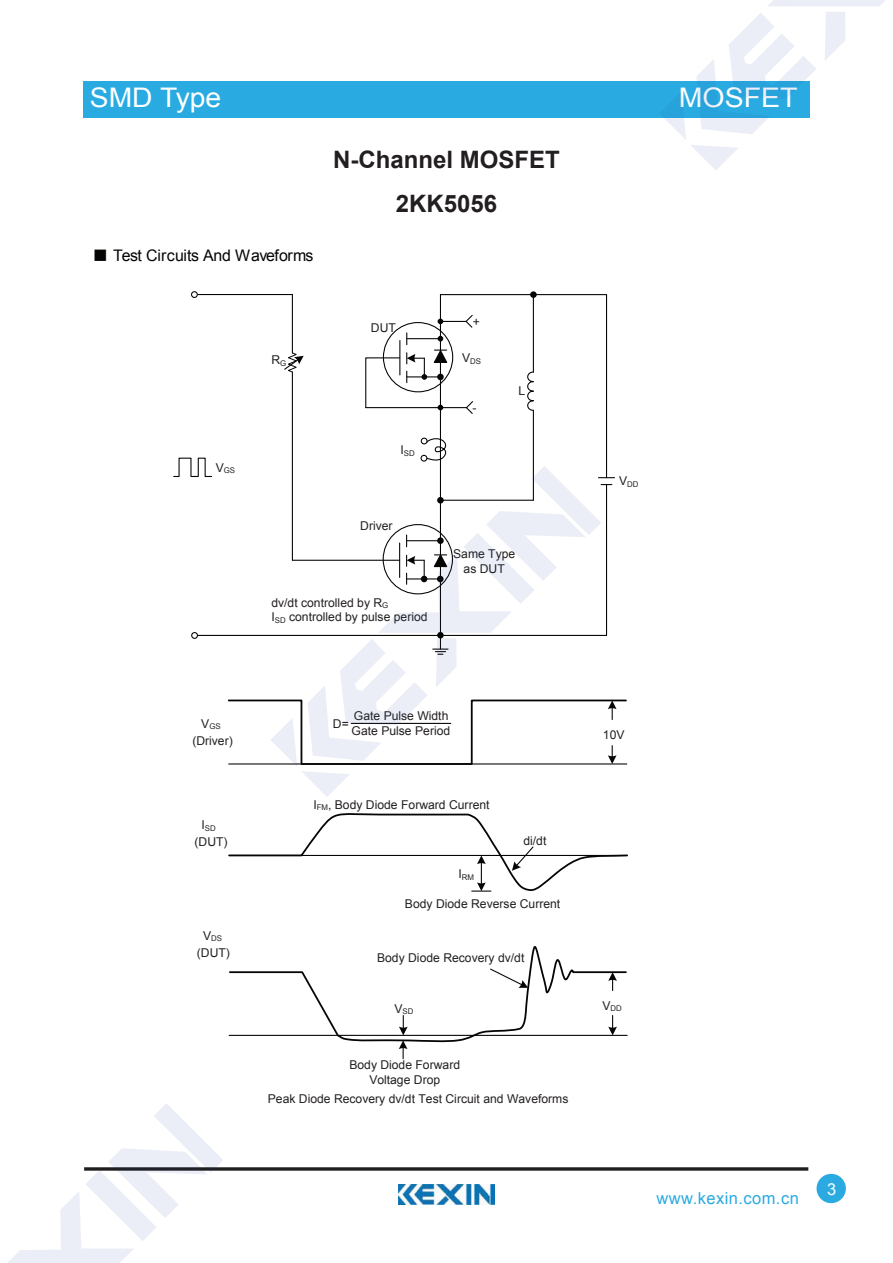
<style>
.page{position:relative;width:893px;height:1263px;background:#fff}
.page>*{position:absolute;margin:0;border:0;box-sizing:border-box;transform-origin:0 0}
.t1{font:27px "Arial";color:#fff;scale:1.05 1}
.t2{font:27px "Arial";color:#fff;scale:1.06 1}
.t3{font:700 24px/43.8px "Arial";color:#231f20;text-align:center}
.t4{font:16.5px "Arial";letter-spacing:.025em;color:#2baae1}
.t5{font:16.5px "Arial";color:#fff}
.t6{font:15.9px "Arial";letter-spacing:-.025em;color:#050504}
.t7{font:12.15px/14.5px "Arial";color:#231f20}
.t8{font:7.8px "Arial";letter-spacing:.005em;color:#231f20}
.s1{font-family:"Sim Sun"}
</style>
<div class="page">
<svg style="left:223px;top:1167px;width:585px;height:4px;background:#413f3f"></svg>
<div style="left:816px;top:1174px;width:30px;height:29px;background:#2baae1;border-radius:50%"></div>
<img style="left:398px;top:1185px;width:96px;height:19px">
<div style="left:83px;top:81px;width:726px;height:37px;background:#29abe2"></div>
<hr style="left:440px;top:294px;width:166px;height:1px;background:#050504">
<hr style="left:440px;top:295px;width:1px;height:340px;background:#050504">
<hr style="left:197px;top:294px;width:95px;height:1px;background:#050504">
<hr style="left:197px;top:635px;width:409px;height:1px;background:#050504">
<hr style="left:606px;top:295px;width:1px;height:183px;background:#050504">
<svg style="left:528px;top:371px;width:6px;height:40px"></svg>
<svg style="left:365px;top:314px;width:108px;height:101px"></svg>
<div style="left:191px;top:291px;width:7px;height:7px;border:1px solid #050504;border-radius:50%"></div>
<div style="left:191px;top:632px;width:7px;height:7px;border:1px solid #050504;border-radius:50%"></div>
<svg style="left:173px;top:457px;width:39px;height:20px"></svg>
<hr style="left:292px;top:294px;width:1px;height:59px;background:#050504">
<svg style="left:284px;top:352px;width:20px;height:20px"></svg>
<hr style="left:292px;top:372px;width:1px;height:188px;background:#050504">
<hr style="left:533px;top:295px;width:1px;height:77px;background:#050504">
<div style="left:530px;top:291px;width:7px;height:7px;background:#050504;border-radius:50%"></div>
<hr style="left:533px;top:410px;width:1px;height:90px;background:#050504">
<svg style="left:228px;top:813px;width:400px;height:79px"></svg>
<svg style="left:228px;top:946px;width:400px;height:113px"></svg>
<svg style="left:227px;top:436px;width:401px;height:361px"></svg>
<svg style="left:664px;top:13px;width:152px;height:157px"></svg>
<svg style="left:768px;top:0;width:117px;height:6px"></svg>
<svg style="left:825px;top:12px;width:20px;height:48px"></svg>
<svg style="left:8px;top:1103px;width:215px;height:160px"></svg>
<h1 class="t1" style="left:90px;top:80px;width:127px">SMD Type</h1>
<h1 class="t2" style="left:679px;top:80px;width:114px">MOSFET</h1>
<h2 class="t3" style="left:333px;top:138px;width:228px">N-Channel MOSFET<br>2KK5056</h2>
<h3 class="t6" style="left:93px;top:245px;width:222px"><span class="s1">■</span> Test Circuits And Waveforms</h3>
<p class="t8" style="left:216px;top:465px;width:21px"><sup>V</sup>GS</p>
<p class="t7" style="left:271px;top:353px;width:16px">R<sub>G</sub></p>
<p class="t7" style="left:371px;top:320px;width:26px">DUT</p>
<p class="t8" style="left:401px;top:448px;width:16px"><sup>I</sup>SD</p>
<p class="t7" style="left:360px;top:518px;width:34px">Driver</p>
<p class="t7" style="left:271px;top:595px;width:158px">dv/dt controlled by R<sub>G<br></sub>I<sub>SD</sub> controlled by pulse period</p>
<p class="t7" style="left:473px;top:314px;width:9px">+</p>
<p class="t8" style="left:462px;top:356px;width:21px"><sup>V</sup>DS</p>
<p class="t7" style="left:473px;top:400px;width:6px">-</p>
<p class="t7" style="left:518px;top:383px;width:8px">L</p>
<p class="t7" style="left:453px;top:547px;width:64px;text-align:center">Same Type as DUT</p>
<p class="t8" style="left:619px;top:479px;width:21px"><sup>V</sup>DD</p>
<p class="t8" style="left:201px;top:722px;width:21px"><sup>V</sup>GS</p>
<p class="t7" style="left:192px;top:733px;width:42px">(Driver)</p>
<p class="t8" style="left:202px;top:823px;width:16px"><sup>I</sup>SD</p>
<p class="t7" style="left:195px;top:834px;width:35px">(DUT)</p>
<p class="t8" style="left:203px;top:934px;width:21px"><sup>V</sup>DS</p>
<p class="t7" style="left:197px;top:945px;width:35px">(DUT)</p>
<p class="t7" style="left:333px;top:716px;width:17px">D=</p>
<p class="t7" style="left:352px;top:709px;width:100px">Gate Pulse Width<br>Gate Pulse Period</p>
<p class="t7" style="left:313px;top:797px;width:178px">I<sub>FM</sub>, Body Diode Forward Current</p>
<p class="t8" style="left:458px;top:872px;width:17px"><sup>I</sup>RM</p>
<p class="t7" style="left:523px;top:833px;width:24px">di/dt</p>
<p class="t7" style="left:405px;top:897px;width:157px">Body Diode Reverse Current</p>
<p class="t7" style="left:603px;top:728px;width:23px">10V</p>
<p class="t7" style="left:377px;top:950px;width:149px">Body Diode Recovery dv/dt</p>
<p class="t7" style="left:394px;top:1001px;width:10px">V</p>
<p class="t8" style="left:602px;top:1003px;width:21px"><sup>V</sup>DD</p>
<p class="t8" style="left:403px;top:1006px;width:12px">SD</p>
<p class="t7" style="left:349px;top:1058px;width:112px;text-align:center">Body Diode Forward<br>Voltage Drop</p>
<p class="t7" style="left:268px;top:1092px;width:302px">Peak Diode Recovery dv/dt Test Circuit and Waveforms</p>
<h3 class="t4" style="left:657px;top:1187px;width:144px">www.kexin.com.cn</h3>
<h3 class="t5" style="left:827px;top:1178px;width:11px">3</h3>
</div>
